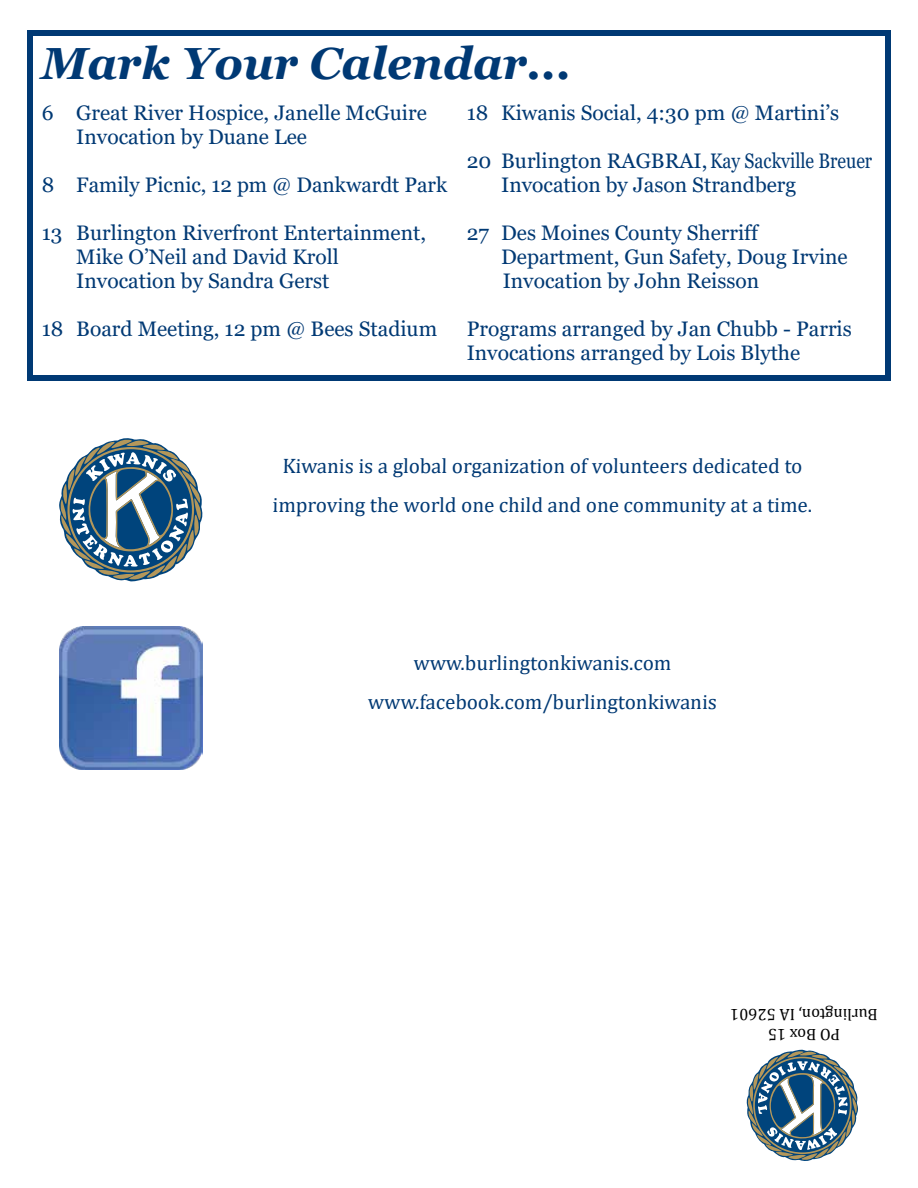
<style>
.page{position:relative;width:918px;height:1188px;background:#fff}
.page>*{position:absolute;margin:0;border:0;box-sizing:border-box;transform-origin:0 0}
.t1{font:italic 700 45px "Georgia";color:#003974}
.t2{font:21px/24px "Georgia";color:#003974}
.t3{font:21px/39px "Cambria";color:#003974;text-align:center}
.t4{font:16.5px/19.8px "Cambria";color:#000;text-align:center}
</style>
<div class="page">
<div style="left:27px;top:30px;width:864px;height:351px;border:6px solid #003974"></div>
<svg style="left:747px;top:1050px;width:111px;height:111px"></svg>
<svg style="left:59px;top:438px;width:143px;height:143px"></svg>
<img style="left:59px;top:627px;width:143px;height:143px">
<h1 class="t1" style="left:41px;top:34px;width:532px">Mark Your Calendar...</h1>
<p class="t2" style="left:76px;top:101px;width:352px;text-indent:-35px">6 Great River Hospice, Janelle McGuire<br>Invocation by Duane Lee</p>
<p class="t2" style="left:42px;top:173px;width:407px">8 Family Picnic, 12 pm @ Dankwardt Park</p>
<p class="t2" style="left:76px;top:221px;width:351px;text-indent:-35px">13 Burlington Riverfront Entertainment,<br>Mike O’Neil and David Kroll<br>Invocation by Sandra Gerst</p>
<p class="t2" style="left:42px;top:317px;width:397px">18 Board Meeting, 12 pm @ Bees Stadium</p>
<p class="t2" style="left:467px;top:101px;width:374px">18 Kiwanis Social, 4:30 pm @ Martini’s</p>
<p class="t2" style="left:501px;top:149px;width:373px;text-indent:-34px">20 Burlington RAGBRAI,Kay Sackville Breuer<br>Invocation by Jason Strandberg</p>
<p class="t2" style="left:501px;top:221px;width:348px;text-indent:-35px">27 Des Moines County Sherriff<br>Department, Gun Safety, Doug Irvine<br>Invocation by John Reisson</p>
<p class="t2" style="left:467px;top:317px;width:387px">Programs arranged by Jan Chubb - Parris<br>Invocations arranged by Lois Blythe</p>
<p class="t3" style="left:273px;top:446px;width:543px">Kiwanis is a global organization of volunteers dedicated to improving the world one child and one community at a time.</p>
<p class="t3" style="left:368px;top:643px;width:352px">www.burlingtonkiwanis.com www.facebook.com/burlingtonkiwanis</p>
<p class="t4" style="left:878px;top:1045px;width:149px;rotate:-180deg">PO Box 15<br>Burlington, IA 52601</p>
</div>
